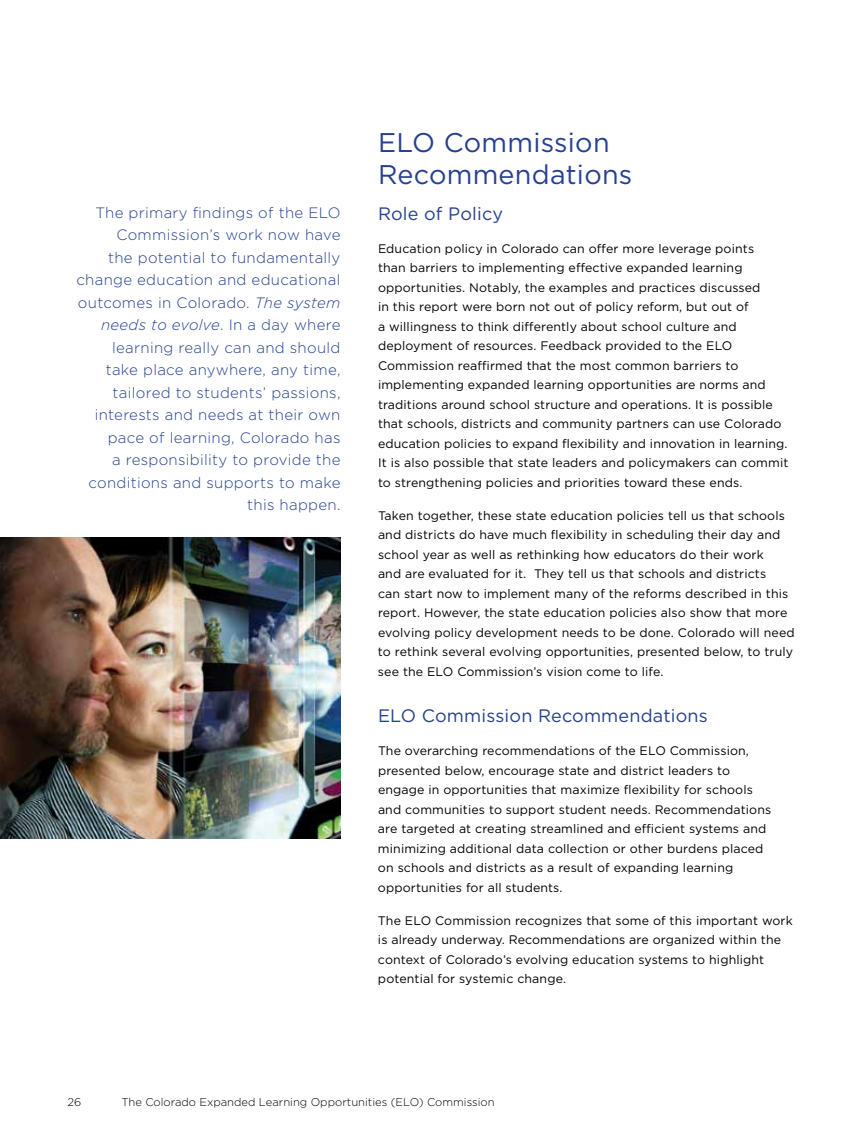
<style>
.page{position:relative;width:864px;height:1134px;background:#fff}
.page>*{position:absolute;margin:0;border:0;box-sizing:border-box;transform-origin:0 0}
.t1{font:27px/31.5px "Gotham";letter-spacing:.01em;color:#25408f}
.t2{font:18px "Gotham";letter-spacing:.01em;color:#25408f}
.t3{font:300 15px/22.5px "Gotham";letter-spacing:.02em;color:#25408f;text-align:right}
.t4{font:12.3px/19.5px "Gotham";letter-spacing:.01em;color:#000}
.t5{font:300 11.25px "Gotham";color:#000}
.s1{font-style:italic}
</style>
<div class="page">
<img style="left:0;top:537px;width:340px;height:302px">
<p class="t3" style="left:76px;top:201px;width:266px">The primary findings of the ELO<br>Commission’s work now have<br>the potential to fundamentally change education and educational outcomes in Colorado. <span class="s1">The system needs to evolve</span>. In a day where learning really can and should take place anywhere, any time, tailored to students’ passions, interests and needs at their own pace of learning, Colorado has<br>a responsibility to provide the conditions and supports to make this happen.</p>
<h1 class="t1" style="left:378px;top:126px;width:256px;text-indent:66px">Commission<br>Recommendations</h1>
<h1 class="t1" style="left:378px;top:126px;width:19px">ELO</h1>
<h2 class="t2" style="left:378px;top:202px;width:127px">Role of Policy</h2>
<p class="t4" style="left:378px;top:238px;width:412px">Education policy in Colorado can offer more leverage points<br>than barriers to implementing effective expanded learning opportunities. Notably, the examples and practices discussed<br>in this report were born not out of policy reform, but out of<br>a willingness to think differently about school culture and deployment of resources. Feedback provided to the ELO Commission reaffirmed that the most common barriers to implementing expanded learning opportunities are norms and traditions around school structure and operations. It is possible that schools, districts and community partners can use Colorado education policies to expand flexibility and innovation in learning.<br>It is also possible that state leaders and policymakers can commit to strengthening policies and priorities toward these ends.</p>
<p class="t4" style="left:378px;top:505px;width:418px">Taken together, these state education policies tell us that schools and districts do have much flexibility in scheduling their day and school year as well as rethinking how educators do their work<br>and are evaluated for it. They tell us that schools and districts<br>can start now to implement many of the reforms described in this report. However, the state education policies also show that more evolving policy development needs to be done. Colorado will need to rethink several evolving opportunities, presented below, to truly see the ELO</p>
<p class="t4" style="left:457px;top:661px;width:206px">Commission’s vision come to life.</p>
<h2 class="t2" style="left:378px;top:704px;width:13px">ELO</h2>
<h2 class="t2" style="left:422px;top:704px;width:287px">Commission Recommendations</h2>
<p class="t4" style="left:378px;top:741px;width:271px">The overarching recommendations of the ELO</p>
<p class="t4" style="left:378px;top:741px;width:395px;text-indent:292px">Commission, presented below, encourage state and district leaders to engage in opportunities that maximize flexibility for schools and communities to support student needs. Recommendations are targeted at creating streamlined and efficient systems and minimizing additional data collection or other burdens placed on schools and districts as a result of expanding learning opportunities for all students.</p>
<p class="t4" style="left:378px;top:910px;width:37px">The ELO</p>
<p class="t4" style="left:378px;top:910px;width:416px;text-indent:57px">Commission recognizes that some of this important work is already underway. Recommendations are organized within the context of Colorado’s evolving education systems to highlight potential for systemic change.</p>
<p class="t5" style="left:68px;top:1096px;width:39px">26 T</p>
<p class="t5" style="left:129px;top:1096px;width:368px">he Colorado Expanded Learning Opportunities (ELO) Commission</p>
</div>
